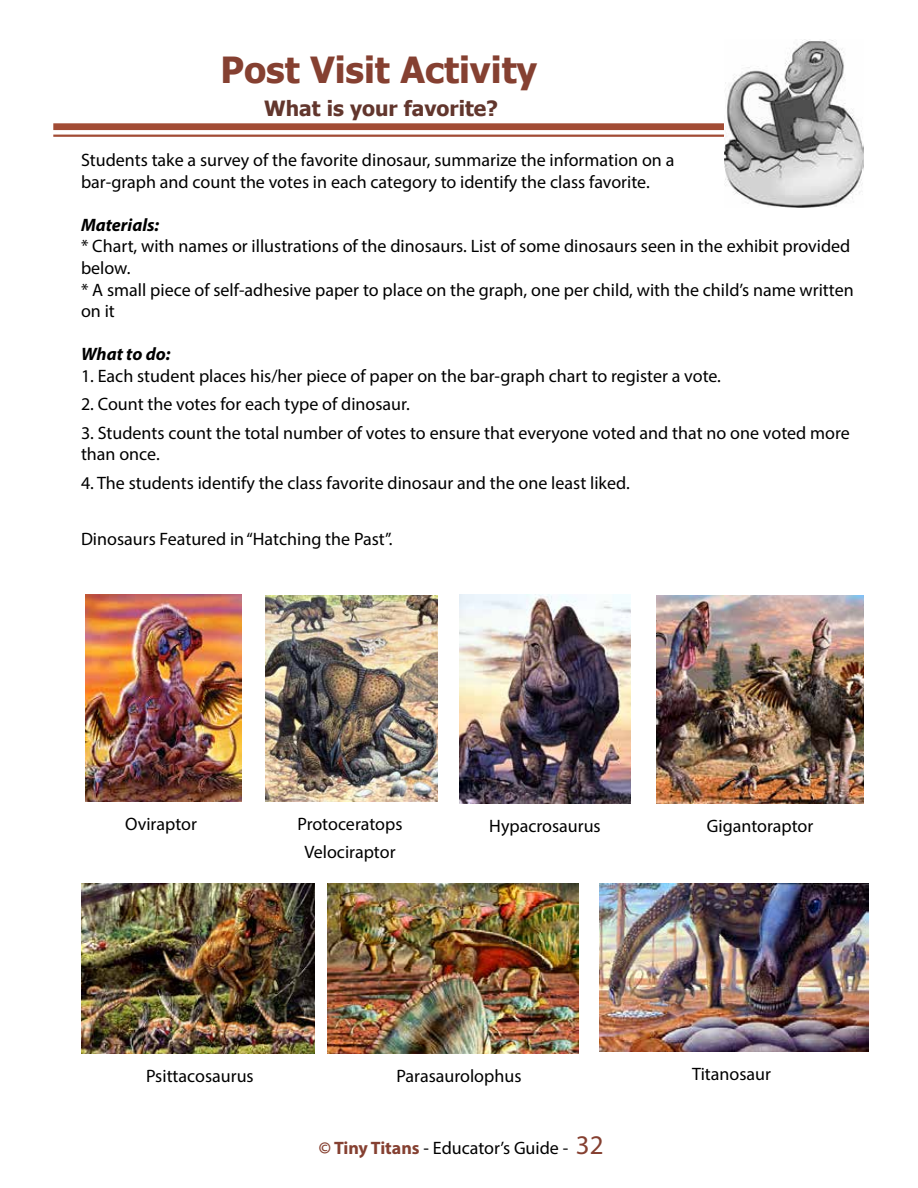
<style>
.page{position:relative;width:918px;height:1188px;background:#fff}
.page>*{position:absolute;margin:0;border:0;box-sizing:border-box;transform-origin:0 0}
.t1{font:700 36px "Tahoma";color:#854031}
.t2{font:700 21px "Tahoma";color:#62362d}
.t3{font:18px/21.6px "Myriad Pro";color:#000}
.t4{font:italic 700 18px "Myriad Pro";color:#000}
.s1{font-weight:700;color:#854031}
.s2{font-size:27px;color:#854031}
</style>
<div class="page">
<div style="left:53px;top:123px;width:810px;height:7px;background:#a24c35"></div>
<hr style="left:53px;top:135px;width:810px;height:2px;background:#a24c35">
<img style="left:724px;top:39px;width:139px;height:168px">
<img style="left:86px;top:594px;width:155px;height:207px">
<img style="left:266px;top:596px;width:172px;height:205px">
<img style="left:459px;top:594px;width:172px;height:210px">
<img style="left:657px;top:596px;width:206px;height:208px">
<img style="left:600px;top:883px;width:268px;height:168px">
<img style="left:81px;top:883px;width:233px;height:170px">
<img style="left:328px;top:883px;width:250px;height:170px">
<h1 class="t1" style="left:220px;top:45px;width:318px">Post Visit Activity</h1>
<p class="t2" style="left:264px;top:93px;width:235px">What is your favorite?</p>
<p class="t3" style="left:81px;top:149px;width:595px">Students take a survey of the favorite dinosaur, summarize the information on a bar-graph and count the votes in each category to identify the class favorite.</p>
<p class="t4" style="left:81px;top:213px;width:80px">Materials:</p>
<p class="t3" style="left:81px;top:235px;width:774px">* Chart, with names or illustrations of the dinosaurs. List of some dinosaurs seen in the exhibit provided below.<br>* A small piece of self-adhesive paper to place on the graph, one per child, with the child’s name written on it</p>
<p class="t4" style="left:81px;top:343px;width:91px">What to do:</p>
<p class="t3" style="left:81px;top:365px;width:642px">1. Each student places his/her piece of paper on the bar-graph chart to register a vote.</p>
<p class="t3" style="left:81px;top:393px;width:330px">2. Count the votes for each type of dinosaur.</p>
<p class="t3" style="left:81px;top:422px;width:770px">3. Students count the total number of votes to ensure that everyone voted and that no one voted more than once.</p>
<p class="t3" style="left:81px;top:472px;width:550px">4. The students identify the class favorite dinosaur and the one least liked.</p>
<p class="t3" style="left:81px;top:528px;width:313px">Dinosaurs Featured in “Hatching the Past”.</p>
<p class="t3" style="left:125px;top:813px;width:73px">Oviraptor</p>
<p class="t3" style="left:297px;top:809px;width:107px;line-height:28.3px;text-align:center">Protoceratops<br>Velociraptor</p>
<p class="t3" style="left:489px;top:815px;width:113px">Hypacrosaurus</p>
<p class="t3" style="left:707px;top:815px;width:108px">Gigantoraptor</p>
<p class="t3" style="left:146px;top:1065px;width:109px">Psittacosaurus</p>
<p class="t3" style="left:692px;top:1063px;width:81px">Titanosaur</p>
<p class="t3" style="left:397px;top:1065px;width:126px">Parasaurolophus</p>
<p class="t3" style="left:319px;top:1137px;width:286px"><span class="s1">© Tiny Titans</span> - Educator’s Guide - <span class="s2">32</span></p>
</div>
